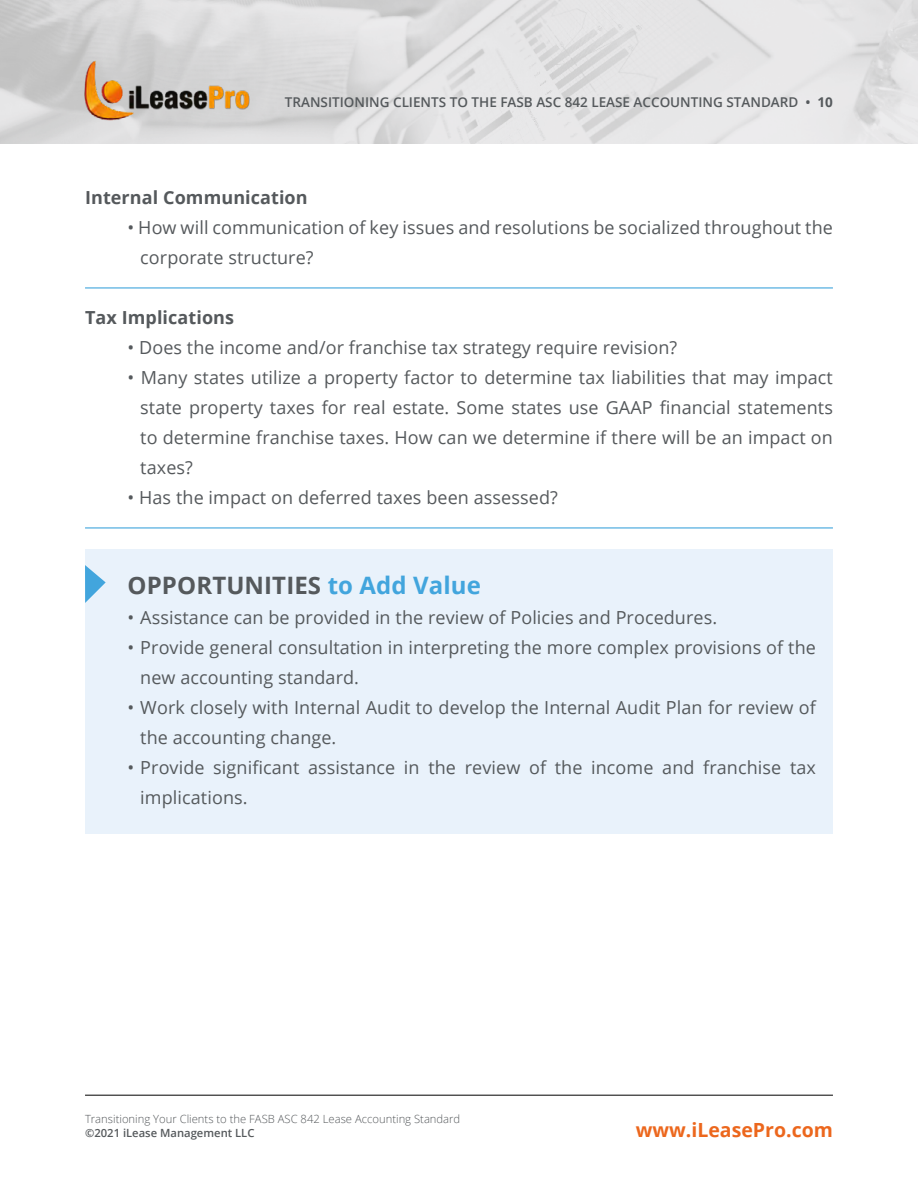
<style>
.page{position:relative;width:918px;height:1188px;background:#fff}
.page>*{position:absolute;margin:0;border:0;box-sizing:border-box;transform-origin:0 0}
.t1{font:700 24px "Open Sans";letter-spacing:.005em;color:#55595c}
.t2{font:700 19.5px "Open Sans";color:#ec671d}
.t3{font:18px/30px "Open Sans";letter-spacing:.005em;color:#55595c}
.t4{font:700 18px "Open Sans";letter-spacing:.005em;color:#55595c}
.t5{font:600 13.5px "Open Sans";color:#55595c}
.t6{font:300 11.25px "Open Sans";color:#55595c}
.t7{font:600 11.25px "Open Sans";color:#55595c}
.s1{font-weight:700}
.s2{color:#42a5dd}
</style>
<div class="page">
<div style="left:85px;top:549px;width:748px;height:285px;background:#e9f2fb"></div>
<hr style="left:85px;top:287px;width:748px;height:2px;background:#42a5dd">
<hr style="left:85px;top:527px;width:748px;height:2px;background:#42a5dd">
<hr style="left:85px;top:1095px;width:748px;height:1px;background:#000">
<img style="left:0;top:0;width:918px;height:144px">
<img style="left:77px;top:53px;width:186px;height:76px">
<svg style="left:85px;top:565px;width:21px;height:38px"></svg>
<p class="t5" style="left:285px;top:93px;width:550px">TRANSITIONING CLIENTS TO THE FASB ASC 842 LEASE ACCOUNTING STANDARD • <span class="s1">10</span></p>
<p class="t4" style="left:85px;top:185px;width:224px">Internal Communication</p>
<p class="t3" style="left:140px;top:212px;width:694px;text-indent:-13px">• How will communication of key issues and resolutions be socialized throughout the corporate structure?</p>
<p class="t4" style="left:85px;top:305px;width:151px">Tax Implications</p>
<p class="t3" style="left:128px;top:332px;width:551px">• Does the income and/or franchise tax strategy require revision?</p>
<p class="t3" style="left:140px;top:362px;width:694px;text-align:justify;text-indent:-13px">• Many states utilize a property factor to determine tax liabilities that may impact state property taxes for real estate. Some states use GAAP financial statements to determine franchise taxes. How can we determine if there will be an impact on taxes?</p>
<p class="t3" style="left:128px;top:482px;width:432px">• Has the impact on deferred taxes been assessed?</p>
<h1 class="t1" style="left:128px;top:568px;width:355px">OPPORTUNITIES <span class="s2">to Add Value</span></h1>
<p class="t3" style="left:128px;top:602px;width:591px">• Assistance can be provided in the review of Policies and Procedures.</p>
<p class="t3" style="left:140px;top:632px;width:677px;text-indent:-13px">• Provide general consultation in interpreting the more complex provisions of the new accounting standard.</p>
<p class="t3" style="left:140px;top:692px;width:677px;text-indent:-13px">• Work closely with Internal Audit to develop the Internal Audit Plan for review of the accounting change.</p>
<p class="t3" style="left:140px;top:752px;width:677px;text-indent:-13px">• Provide significant assistance in the review of the income and franchise tax implications.</p>
<p class="t6" style="left:85px;top:1111px;width:377px">Transitioning Your Clients to the FASB ASC 842 Lease Accounting Standard</p>
<p class="t7" style="left:85px;top:1125px;width:171px">©2021 iLease Management LLC</p>
<p class="t2" style="left:636px;top:1116px;width:199px">www.iLeasePro.com</p>
</div>
